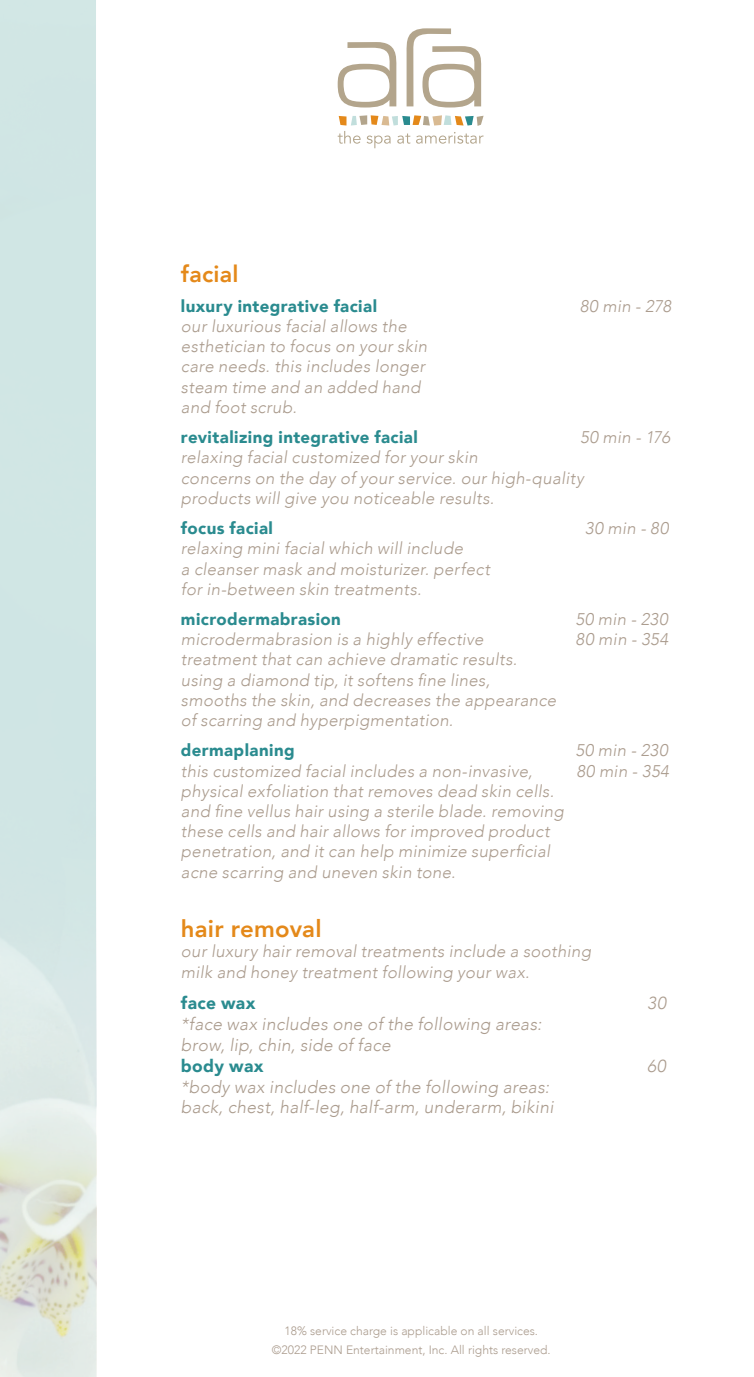
<style>
.page{position:relative;width:754px;height:1377px;background:#fff}
.page>*{position:absolute;margin:0;border:0;box-sizing:border-box;transform-origin:0 0}
.Ara_Body_Copy_-_Item{font:800 23.85px "Avenir";letter-spacing:.01em;color:#e4891a}
.Ara_Body_Copy_-_Item-2{font:800 23.18px "Avenir";letter-spacing:.01em;color:#e4891a}
.Ara_Body_Copy_-_Item-3{font:italic 300 17.32px/20.9px "Avenir";letter-spacing:.02em;color:#ab9c8e}
.Ara_Body_Copy_-_Item-4{font:900 17.32px "Avenir";letter-spacing:.02em;color:#2a8b8f}
.Ara_Body_Copy_-_Item-5{font:italic 300 16.88px/20.2px "Avenir";letter-spacing:.02em;color:#ab9c8e}
.Ara_Body_Copy_-_Item-6{font:900 16.88px "Avenir";letter-spacing:.025em;color:#2a8b8f}
.t1{font:300 12.15px "Avenir";color:#ab9c8e}
.s1{font-weight:900;font-style:normal;color:#2a8b8f}
</style>
<div class="page">
<img style="left:0;top:0;width:96px;height:1377px">
<svg style="left:337px;top:42px;width:60px;height:66px"></svg>
<svg style="left:406px;top:28px;width:76px;height:80px"></svg>
<svg style="left:337px;top:115px;width:146px;height:33px"></svg>
<p class="Ara_Body_Copy_-_Item-2" style="left:181px;top:255px;width:59px">facial</p>
<p class="Ara_Body_Copy_-_Item-6" style="left:181px;top:292px;width:197px">luxury integrative facial</p>
<p class="Ara_Body_Copy_-_Item-5" style="left:579px;top:296px;width:93px">80 min - 278</p>
<p class="Ara_Body_Copy_-_Item-5" style="left:181px;top:316px;width:247px">our luxurious facial allows the esthetician to focus on your skin care needs. this includes longer steam time and an added hand and foot scrub.</p>
<p class="Ara_Body_Copy_-_Item-6" style="left:181px;top:423px;width:238px">revitalizing integrative facial</p>
<p class="Ara_Body_Copy_-_Item-5" style="left:580px;top:427px;width:91px">50 min - 176</p>
<p class="Ara_Body_Copy_-_Item-5" style="left:181px;top:447px;width:404px">relaxing facial customized for your skin<br>concerns on the day of your service. our high-quality products will give you noticeable results.</p>
<p class="Ara_Body_Copy_-_Item-6" style="left:181px;top:514px;width:93px">focus facial</p>
<p class="Ara_Body_Copy_-_Item-5" style="left:584px;top:518px;width:85px">30 min - 80</p>
<p class="Ara_Body_Copy_-_Item-5" style="left:181px;top:538px;width:310px">relaxing mini facial which will include<br>a cleanser mask and moisturizer. perfect for in-between skin treatments.</p>
<p class="Ara_Body_Copy_-_Item-6" style="left:181px;top:605px;width:161px">microdermabrasion</p>
<p class="Ara_Body_Copy_-_Item-5" style="left:575px;top:609px;width:94px">50 min - 230</p>
<p class="Ara_Body_Copy_-_Item-5" style="left:181px;top:629px;width:304px">microdermabrasion is a highly effective</p>
<p class="Ara_Body_Copy_-_Item-5" style="left:575px;top:629px;width:94px">80 min - 354</p>
<p class="Ara_Body_Copy_-_Item-5" style="left:181px;top:650px;width:377px">treatment that can achieve dramatic results. using a diamond tip, it softens fine lines, smooths the skin, and decreases the appearance of scarring and hyperpigmentation.</p>
<p class="Ara_Body_Copy_-_Item-6" style="left:181px;top:736px;width:115px">dermaplaning</p>
<p class="Ara_Body_Copy_-_Item-5" style="left:575px;top:740px;width:94px">50 min - 230</p>
<p class="Ara_Body_Copy_-_Item-5" style="left:181px;top:761px;width:353px">this customized facial includes a non-invasive,</p>
<p class="Ara_Body_Copy_-_Item-5" style="left:576px;top:761px;width:94px">80 min - 354</p>
<p class="Ara_Body_Copy_-_Item-5" style="left:181px;top:781px;width:384px">physical exfoliation that removes dead skin cells. and fine vellus hair using a sterile blade. removing these cells and hair allows for improved product penetration, and it can help minimize superficial acne scarring and uneven skin tone.</p>
<p class="Ara_Body_Copy_-_Item" style="left:181px;top:910px;width:142px">hair removal</p>
<p class="Ara_Body_Copy_-_Item-5" style="left:181px;top:941px;width:411px;line-height:20.9px">our luxury hair removal treatments include a soothing milk and honey treatment following your wax.</p>
<p class="Ara_Body_Copy_-_Item-4" style="left:181px;top:988px;width:76px">face wax</p>
<p class="Ara_Body_Copy_-_Item-3" style="left:647px;top:993px;width:20px">30</p>
<p class="Ara_Body_Copy_-_Item-3" style="left:181px;top:1014px;width:362px">*face wax includes one of the following areas: brow, lip, chin, side of face<br><span class="s1">body wax</span></p>
<p class="Ara_Body_Copy_-_Item-3" style="left:647px;top:1055px;width:20px">60</p>
<p class="Ara_Body_Copy_-_Item-3" style="left:181px;top:1076px;width:374px">*body wax includes one of the following areas: back, chest, half-leg, half-arm, underarm, bikini</p>
<p class="t1" style="left:284px;top:1324px;width:255px">18% service charge is applicable on all services.</p>
<p class="t1" style="left:272px;top:1342px;width:280px">©2022 PENN Entertainment, Inc. All rights reserved.</p>
<p class="t1" style="left:266px;top:1346px;width:290px">©2022 Penn National Gaming, Inc. All rights reserved.</p>
</div>
